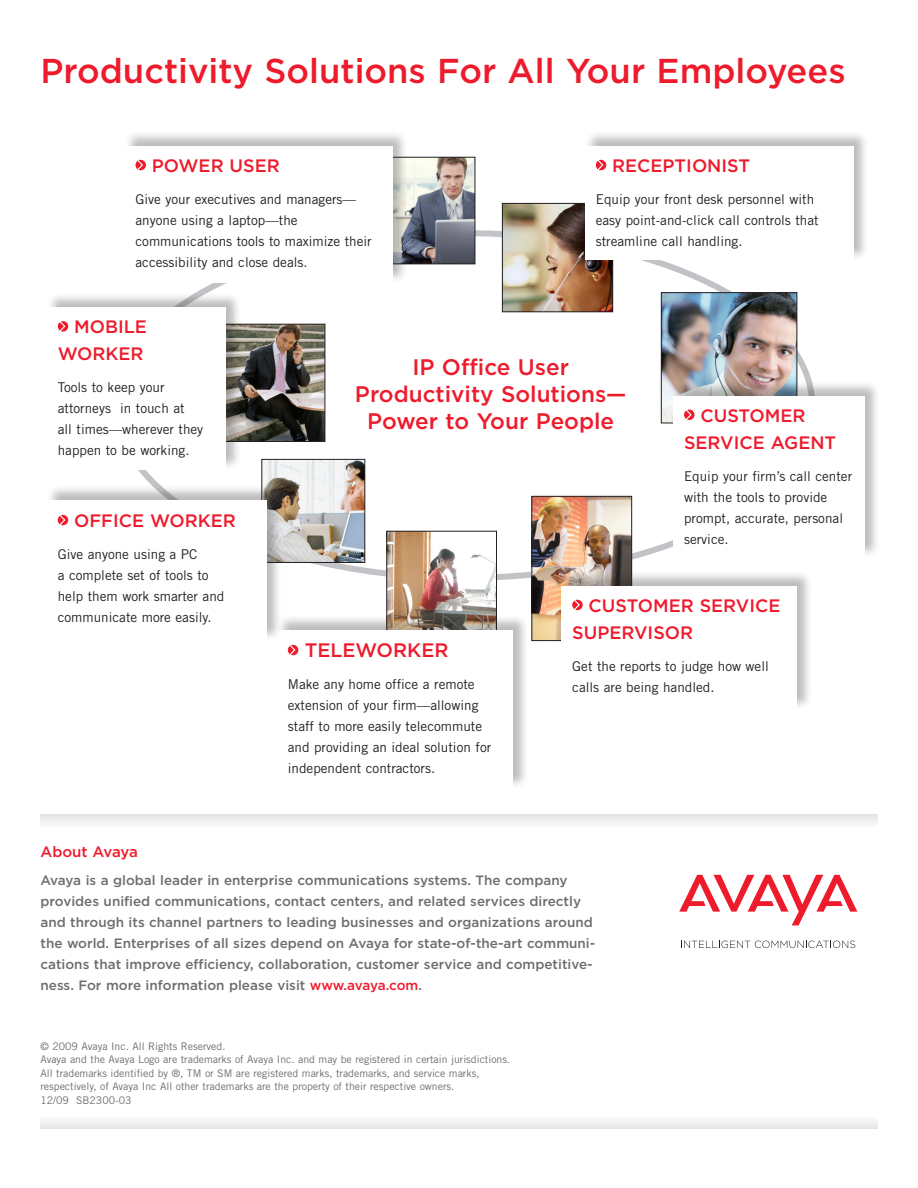
<style>
.page{position:relative;width:918px;height:1188px;background:#fff}
.page>*{position:absolute;margin:0;border:0;box-sizing:border-box;transform-origin:0 0}
.t1{font:500 34.5px "Gotham";color:#ee1b2c}
.t2{font:500 22.5px/27px "Gotham";color:#ee1b2c;text-align:center}
.t3{font:500 19.5px "Gotham";color:#ee1b2c}
.t4{font:500 18px/27px "Gotham";color:#ee1b2c}
.t5{font:500 15px "Gotham";letter-spacing:-.01em;color:#ee1b2c}
.t6{font:13.5px/21px "Trade Gothic";color:#231f20}
.t7{font:500 13.5px/21px "Gotham";color:#6c6d70}
.t8{font:10.5px/13.5px "Trade Gothic";color:#6c6d70}
.s1{color:#ee1b2c}
</style>
<div class="page">
<svg style="left:40px;top:1120px;width:838px;height:9px"></svg>
<div style="left:40px;top:815px;width:838px;height:13px;background:#f0f1f2"></div>
<svg style="left:679px;top:875px;width:178px;height:50px"></svg>
<svg style="left:681px;top:941px;width:174px;height:7px"></svg>
<img style="left:504px;top:205px;width:107px;height:105px">
<div style="left:502px;top:203px;width:111px;height:109px;border:1px solid #231f20"></div>
<div style="left:584px;top:130px;width:285px;height:131px;background:#231f20;opacity:.3"></div>
<div style="left:585px;top:146px;width:268px;height:114px;background:#fff"></div>
<svg style="left:596px;top:160px;width:10px;height:10px"></svg>
<svg style="left:596px;top:159px;width:8px;height:12px"></svg>
<img style="left:663px;top:294px;width:132px;height:127px">
<div style="left:661px;top:292px;width:136px;height:131px;border:1px solid #231f20"></div>
<div style="left:672px;top:380px;width:208px;height:177px;background:#231f20;opacity:.3"></div>
<div style="left:673px;top:396px;width:192px;height:161px;background:#fff"></div>
<svg style="left:684px;top:410px;width:11px;height:10px"></svg>
<svg style="left:684px;top:409px;width:8px;height:11px"></svg>
<img style="left:534px;top:498px;width:96px;height:141px">
<div style="left:532px;top:496px;width:100px;height:145px;border:1px solid #231f20"></div>
<div style="left:561px;top:570px;width:252px;height:140px;background:#231f20;opacity:.3"></div>
<div style="left:561px;top:586px;width:236px;height:123px;background:#fff"></div>
<div style="left:572px;top:600px;width:11px;height:10px;background:#ee1b2c;border-radius:50%"></div>
<svg style="left:572px;top:599px;width:9px;height:12px"></svg>
<img style="left:242px;top:326px;width:81px;height:114px">
<div style="left:207px;top:324px;width:118px;height:118px;border:1px solid #231f20"></div>
<div style="left:46px;top:292px;width:196px;height:179px;background:#231f20;opacity:.3"></div>
<div style="left:47px;top:308px;width:179px;height:162px;background:#fff"></div>
<div style="left:58px;top:321px;width:10px;height:11px;background:#ee1b2c;border-radius:50%"></div>
<svg style="left:58px;top:321px;width:8px;height:11px"></svg>
<img style="left:408px;top:159px;width:65px;height:103px">
<div style="left:365px;top:157px;width:110px;height:107px;border:1px solid #231f20"></div>
<div style="left:124px;top:130px;width:284px;height:154px;background:#231f20;opacity:.3"></div>
<div style="left:125px;top:146px;width:267px;height:137px;background:#fff"></div>
<svg style="left:136px;top:160px;width:10px;height:10px"></svg>
<svg style="left:136px;top:159px;width:8px;height:12px"></svg>
<img style="left:389px;top:533px;width:106px;height:81px">
<div style="left:387px;top:531px;width:110px;height:110px;border:1px solid #231f20"></div>
<div style="left:276px;top:614px;width:253px;height:176px;background:#231f20;opacity:.3"></div>
<div style="left:277px;top:630px;width:236px;height:159px;background:#fff"></div>
<svg style="left:288px;top:645px;width:10px;height:10px"></svg>
<svg style="left:288px;top:644px;width:8px;height:12px"></svg>
<img style="left:264px;top:461px;width:99px;height:100px">
<div style="left:262px;top:459px;width:103px;height:104px;border:1px solid #231f20"></div>
<div style="left:46px;top:484px;width:236px;height:157px;background:#231f20;opacity:.3"></div>
<div style="left:47px;top:500px;width:219px;height:141px;background:#fff"></div>
<svg style="left:58px;top:515px;width:10px;height:10px"></svg>
<svg style="left:58px;top:514px;width:8px;height:12px"></svg>
<h1 class="t1" style="left:40px;top:51px;width:807px">Productivity Solutions For All Your Employees</h1>
<h3 class="t4" style="left:152px;top:152px;width:129px">POWER USER</h3>
<p class="t6" style="left:136px;top:188px;width:238px">Give your executives and managers— anyone using a laptop—the communications tools to maximize their accessibility and close deals.</p>
<h3 class="t4" style="left:612px;top:152px;width:139px">RECEPTIONIST</h3>
<p class="t6" style="left:596px;top:188px;width:224px">Equip your front desk personnel with easy point-and-click call controls that streamline call handling.</p>
<h3 class="t4" style="left:58px;top:313px;width:91px;text-align:right">MOBILE<br>WORKER</h3>
<p class="t6" style="left:58px;top:377px;width:147px">Tools to keep your attorneys in touch at<br>all times—wherever they happen to be working.</p>
<h3 class="t4" style="left:74px;top:507px;width:163px">OFFICE WORKER</h3>
<p class="t6" style="left:58px;top:543px;width:168px">Give anyone using a PC<br>a complete set of tools to help them work smarter and communicate more easily.</p>
<h2 class="t2" style="left:355px;top:353px;width:273px">IP Office User<br>Productivity Solutions—<br>Power to Your People</h2>
<h3 class="t4" style="left:684px;top:402px;width:154px;text-indent:16px">CUSTOMER<br>SERVICE AGENT</h3>
<p class="t6" style="left:684px;top:465px;width:170px">Equip your firm’s call center with the tools to provide prompt, accurate, personal service.</p>
<h3 class="t3" style="left:305px;top:639px;width:145px">TELEWORKER</h3>
<p class="t6" style="left:288px;top:673px;width:205px">Make any home office a remote extension of your firm—allowing staff to more easily telecommute and providing an ideal solution for independent contractors.</p>
<h3 class="t4" style="left:572px;top:592px;width:210px;text-indent:16px">CUSTOMER SERVICE<br>SUPERVISOR</h3>
<p class="t6" style="left:572px;top:655px;width:198px">Get the reports to judge how well calls are being handled.</p>
<p class="t5" style="left:40px;top:843px;width:99px">About Avaya</p>
<p class="t7" style="left:40px;top:869px;width:556px">Avaya is a global leader in enterprise communications systems. The company provides unified communications, contact centers, and related services directly and through its channel partners to leading businesses and organizations around the world. Enterprises of all sizes depend on Avaya for state-of-the-art communi&shy;cations that improve efficiency, collaboration, customer service and competitive&shy;ness. For more information please visit <span class="s1">www.avaya.com</span>.</p>
<p class="t8" style="left:40px;top:1039px;width:471px">© 2009 Avaya Inc. All Rights Reserved.<br>Avaya and the Avaya Logo are trademarks of Avaya Inc. and may be registered in certain jurisdictions.<br>All trademarks identified by ®, TM or SM are registered marks, trademarks, and service marks, respectively, of Avaya Inc All other trademarks are the property of their respective owners.<br>12/09 SB2300-03</p>
</div>
